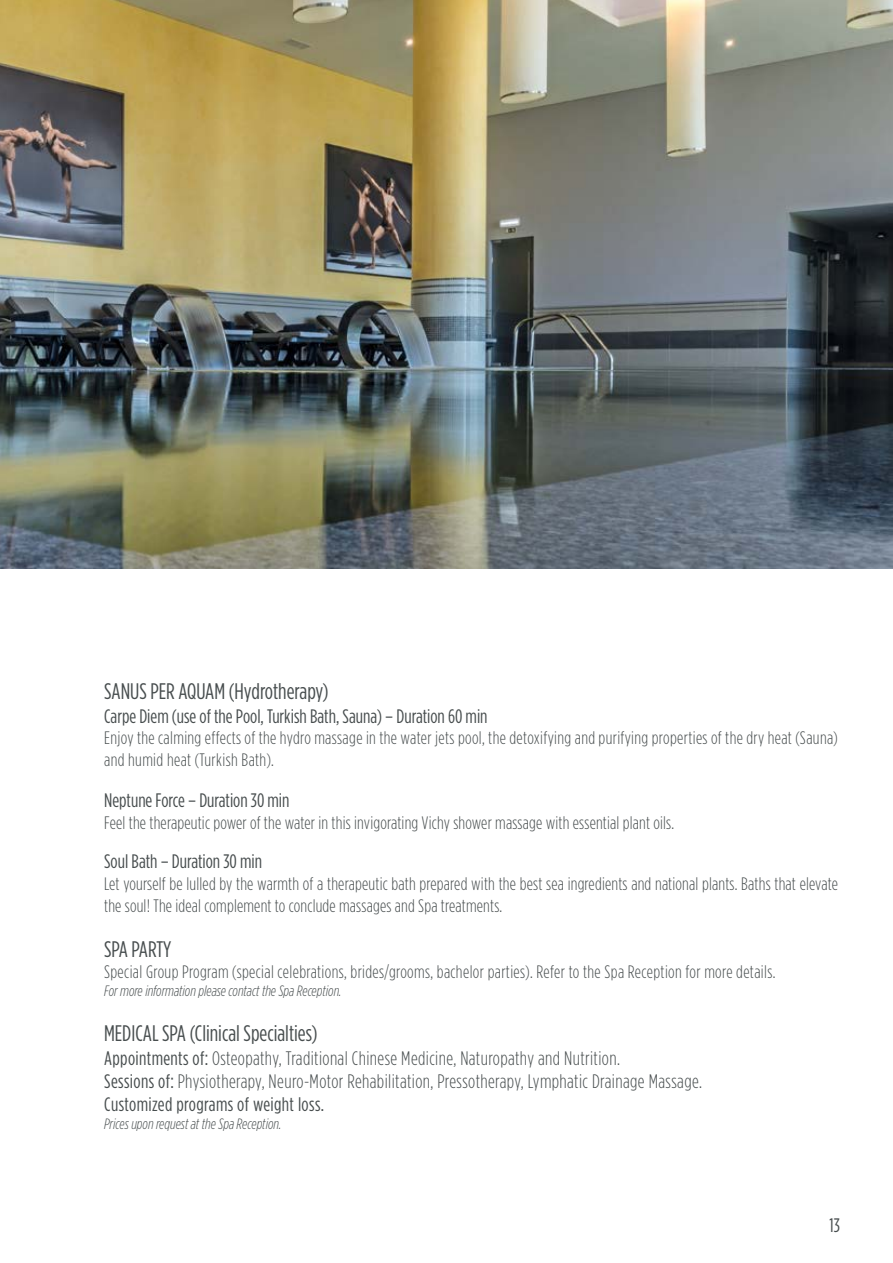
<style>
.page{position:relative;width:893px;height:1263px;background:#fff}
.page>*{position:absolute;margin:0;border:0;box-sizing:border-box;transform-origin:0 0}
.t1{font:22.5px "Gotham Condensed";color:#474d4e}
.t2{font:300 19.5px/23.4px "Gotham Condensed";letter-spacing:.02em;color:#474d4e}
.t3{font:19.5px "Gotham Condensed";color:#474d4e}
.t4{font:300 18px/21.6px "Gotham Condensed";letter-spacing:.01em;color:#474d4e}
.t5{font:italic 300 15px "Gotham Condensed";color:#474d4e}
.s1{font-weight:400}
</style>
<div class="page">
<img style="left:0;top:0;width:893px;height:568px">
<p class="t1" style="left:104px;top:678px;width:226px">SANUS PER AQUAM (Hydrotherapy)</p>
<p class="t3" style="left:104px;top:704px;width:385px">Carpe Diem (use of the Pool, Turkish Bath, Sauna) – Duration 60 min</p>
<p class="t4" style="left:104px;top:727px;width:735px">Enjoy the calming effects of the hydro massage in the water jets pool, the detoxifying and purifying properties of the dry heat (Sauna) and humid heat (Turkish Bath).</p>
<p class="t3" style="left:104px;top:789px;width:187px">Neptune Force – Duration 30 min</p>
<p class="t4" style="left:104px;top:811px;width:571px">Feel the therapeutic power of the water in this invigorating Vichy shower massage with essential plant oils.</p>
<p class="t3" style="left:104px;top:850px;width:159px">Soul Bath – Duration 30 min</p>
<p class="t4" style="left:104px;top:873px;width:735px">Let yourself be lulled by the warmth of a therapeutic bath prepared with the best sea ingredients and national plants. Baths that elevate the soul! The ideal complement to conclude massages and Spa treatments.</p>
<p class="t1" style="left:104px;top:936px;width:69px">SPA PARTY</p>
<p class="t4" style="left:104px;top:961px;width:673px">Special Group Program (special celebrations, brides/grooms, bachelor parties). Refer to the Spa Reception for more details.</p>
<p class="t5" style="left:104px;top:982px;width:239px">For more information please contact the Spa Reception.</p>
<p class="t1" style="left:104px;top:1020px;width:215px">MEDICAL SPA (Clinical Specialties)</p>
<p class="t2" style="left:104px;top:1046px;width:599px"><span class="s1">Appointments of:</span> Osteopathy, Traditional Chinese Medicine, Naturopathy and Nutrition.<br><span class="s1">Sessions of:</span> Physiotherapy, Neuro-Motor Rehabilitation, Pressotherapy, Lymphatic Drainage Massage.<br><span class="s1">Customized programs of weight loss.</span></p>
<p class="t5" style="left:104px;top:1116px;width:179px">Prices upon request at the Spa Reception.</p>
<p class="t3" style="left:829px;top:1214px;width:12px">13</p>
</div>
